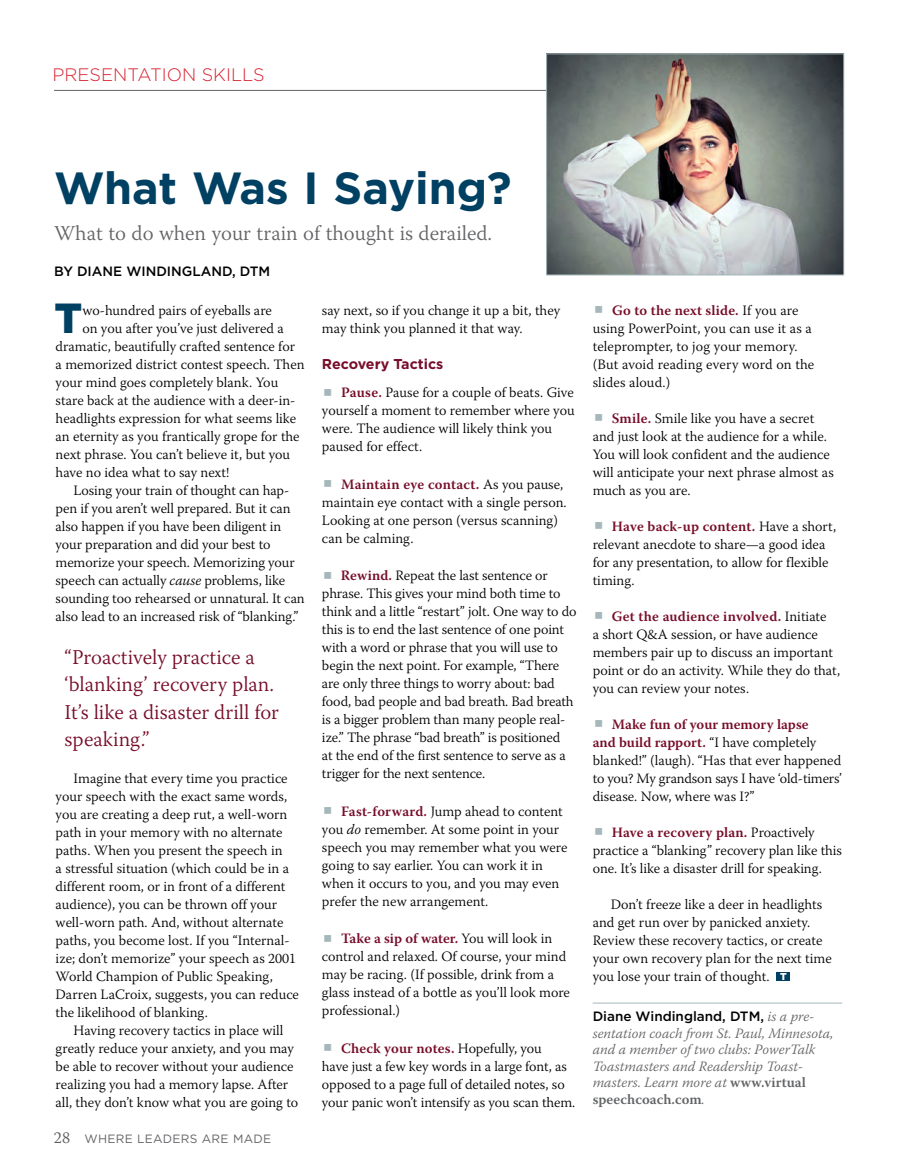
<style>
.page{position:relative;width:905px;height:1175px;background:#fff}
.page>*{position:absolute;margin:0;border:0;box-sizing:border-box;transform-origin:0 0}
.t1{font:700 45px "Gotham";color:#004062}
.t2{font:900 42px "Gotham";color:#004062}
.t3{font:300 21px/27px "Warnock Pro";color:#770d29}
.t4{font:300 21px "Warnock Pro";color:#636466}
.t5{font:300 18px "Gotham";color:#d82231}
.t6{font:300 14.25px/18px "Warnock Pro";color:#000}
.t7{font:italic 300 14.25px/16.5px "Warnock Pro";color:#636466}
.t8{font:700 14.25px "Gotham";color:#770d29}
.t9{font:500 13.5px "Gotham";color:#000}
.t10{font:12px "Gotham";letter-spacing:.02em;color:#636466}
.s1{font-weight:600;color:#770d29}
.s2{font-style:italic}
.s3{font-family:"Warnock Pro";font-weight:300;font-size:16.5px;color:#58595b}
.s4{font-family:"Gotham";font-weight:900;font-size:10.05px;color:#fff}
.s5{font-family:"Warnock Pro";font-weight:300;font-style:italic;font-size:14.25px;color:#636466}
.s6{font-weight:600;font-style:normal}
</style>
<div class="page">
<hr style="left:54px;top:90px;width:789px;height:1px;background:#636466">
<hr style="left:592px;top:1002px;width:250px;height:1px;background:#a5b7ba">
<div style="left:776px;top:972px;width:14px;height:8px;background:#004062"></div>
<img style="left:548px;top:55px;width:294px;height:218px">
<div style="left:546px;top:53px;width:298px;height:222px;border:1px solid #a5b7ba"></div>
<p class="t5" style="left:52px;top:63px;width:214px">PRESENTATION SKILLS</p>
<h1 class="t1" style="left:54px;top:158px;width:459px">What Was I Saying?</h1>
<h3 class="t4" style="left:54px;top:221px;width:439px">What to do when your train of thought is derailed.</h3>
<p class="t9" style="left:54px;top:263px;width:218px">BY DIANE WINDINGLAND, DTM</p>
<h2 class="t2" style="left:55px;top:289px;width:29px">T</h2>
<p class="t6" style="left:82px;top:301px;width:191px">wo-hundred pairs of eyeballs are</p>
<p class="t6" style="left:322px;top:301px;width:240px">say next, so if you change it up a bit, they may think you planned it that way.</p>
<p class="t8" style="left:322px;top:354px;width:123px">Recovery Tactics</p>
<p class="t6" style="left:322px;top:383px;width:254px;text-indent:19px"><span class="s1">Pause.</span> Pause for a couple of beats. Give yourself a moment to remember where you were. The audience will likely think you paused for effect.</p>
<p class="t6" style="left:322px;top:475px;width:246px;text-indent:19px"><span class="s1">Maintain eye contact.</span> As you pause, maintain eye contact with a single person.<br>Looking at one person (versus scanning) can be calming.</p>
<p class="t6" style="left:322px;top:566px;width:256px;text-indent:19px"><span class="s1">Rewind.</span> Repeat the last sentence or phrase. This gives your mind both time to think and a little “restart” jolt. One way to do this is to end the last sentence of one point with a word or phrase that you will use to begin the next point. For example, “There are only three things to worry about: bad food, bad people and bad breath. Bad breath is a bigger problem than many people real&shy;ize.” The phrase “bad breath” is positioned<br>at the end of the first sentence to serve as a trigger for the next sentence.</p>
<p class="t6" style="left:322px;top:802px;width:247px;text-indent:19px"><span class="s1">Fast-forward.</span> Jump ahead to content you <span class="s2">do</span> remember. At some point in your speech you may remember what you were going to say earlier. You can work it in when it occurs to you, and you may even prefer the new arrangement.</p>
<p class="t6" style="left:322px;top:929px;width:249px;text-indent:19px"><span class="s1">Take a sip of water.</span> You will look in control and relaxed. Of course, your mind may be racing. (If possible, drink from a glass instead of a bottle as you’ll look more professional.)</p>
<p class="t6" style="left:322px;top:1039px;width:255px;text-indent:19px"><span class="s1">Check your notes.</span> Hopefully, you<br>have just a few key words in a large font, as opposed to a page full of detailed notes, so your panic won’t intensify as you scan them.</p>
<p class="t6" style="left:82px;top:319px;width:203px">on you after you’ve just delivered a</p>
<p class="t6" style="left:56px;top:337px;width:241px">dramatic, beautifully crafted sentence for</p>
<p class="t6" style="left:56px;top:355px;width:250px">a memorized district contest speech. Then</p>
<p class="t6" style="left:56px;top:373px;width:224px">your mind goes completely blank. You</p>
<p class="t6" style="left:56px;top:391px;width:241px">stare back at the audience with a deer-in-</p>
<p class="t6" style="left:56px;top:409px;width:242px">headlights expression for what seems like</p>
<p class="t6" style="left:56px;top:427px;width:245px">an eternity as you frantically grope for the</p>
<p class="t6" style="left:56px;top:445px;width:236px">next phrase. You can’t believe it, but you</p>
<p class="t6" style="left:56px;top:463px;width:175px">have no idea what to say next!</p>
<p class="t6" style="left:74px;top:481px;width:217px">Losing your train of thought can hap-</p>
<p class="t6" style="left:56px;top:499px;width:236px">pen if you aren’t well prepared. But it can</p>
<p class="t6" style="left:56px;top:517px;width:227px">also happen if you have been diligent in</p>
<p class="t6" style="left:56px;top:535px;width:216px">your preparation and did your best to</p>
<p class="t6" style="left:56px;top:553px;width:241px">memorize your speech. Memorizing your</p>
<p class="t6" style="left:56px;top:571px;width:231px">speech can actually <span class="s2">cause</span> problems, like</p>
<p class="t6" style="left:56px;top:589px;width:251px">sounding too rehearsed or unnatural. It can</p>
<p class="t6" style="left:56px;top:607px;width:244px">also lead to an increased risk of “blanking.”</p>
<h3 class="t3" style="left:65px;top:643px;width:216px">“Proactively practice a ‘blanking’ recovery plan.<br>It’s like a disaster drill for speaking.”</h3>
<p class="t6" style="left:56px;top:768px;width:245px;text-indent:18px">Imagine that every time you practice your speech with the exact same words, you are creating a deep rut, a well-worn path in your memory with no alternate paths. When you present the speech in<br>a stressful situation (which could be in a different room, or in front of a different audience), you can be thrown off your well-worn path. And, without alternate paths, you become lost. If you “Internal&shy;ize; don’t memorize” your speech as 2001<br>World Champion of Public Speaking, Darren LaCroix, suggests, you can reduce the likelihood of blanking.</p>
<p class="t6" style="left:56px;top:1020px;width:244px;text-indent:18px">Having recovery tactics in place will greatly reduce your anxiety, and you may be able to recover without your audience realizing you had a memory lapse. After all, they don’t know what you are going to</p>
<p class="t10" style="left:54px;top:1131px;width:219px"><span class="s3">28</span> WHERE LEADERS ARE MADE</p>
<p class="t6" style="left:592px;top:301px;width:223px;text-indent:19px"><span class="s1">Go to the next slide.</span> If you are using PowerPoint, you can use it as a teleprompter, to jog your memory. (But avoid reading every word on the slides aloud.)</p>
<p class="t6" style="left:592px;top:409px;width:242px;text-indent:19px"><span class="s1">Smile.</span> Smile like you have a secret and just look at the audience for a while.<br>You will look confident and the audience will anticipate your next phrase almost as much as you are.</p>
<p class="t6" style="left:592px;top:517px;width:245px;text-indent:19px"><span class="s1">Have back-up content.</span> Have a short, relevant anecdote to share—a good idea for any presentation, to allow for flexible timing.</p>
<p class="t6" style="left:592px;top:607px;width:249px;text-indent:19px"><span class="s1">Get the audience involved.</span> Initiate<br>a short Q&amp;A session, or have audience members pair up to discuss an important point or do an activity. While they do that, you can review your notes.</p>
<p class="t6" style="left:592px;top:715px;width:251px;text-indent:19px"><span class="s1">Make fun of your memory lapse<br>and build rapport.</span> “I have completely blanked!” (laugh). “Has that ever happened to you? My grandson says I have ‘old-timers’ disease. Now, where was I?”</p>
<p class="t6" style="left:592px;top:823px;width:251px;text-indent:19px"><span class="s1">Have a recovery plan.</span> Proactively practice a “blanking” recovery plan like this one. It’s like a disaster drill for speaking.</p>
<p class="t6" style="left:592px;top:895px;width:241px;text-indent:18px">Don’t freeze like a deer in headlights and get run over by panicked anxiety.<br>Review these recovery tactics, or create your own recovery plan for the next time you lose your train of thought. <span class="s4">T</span></p>
<p class="t9" style="left:592px;top:1007px;width:223px">Diane Windingland, DTM, <span class="s5">is a pre-</span></p>
<p class="t7" style="left:592px;top:1024px;width:242px">sentation coach from St. Paul, Minnesota, and a member of two clubs: PowerTalk Toastmasters and Readership Toast&shy;masters. Learn more at <span class="s6">www.virtual speechcoach.com</span>.</p>
</div>
